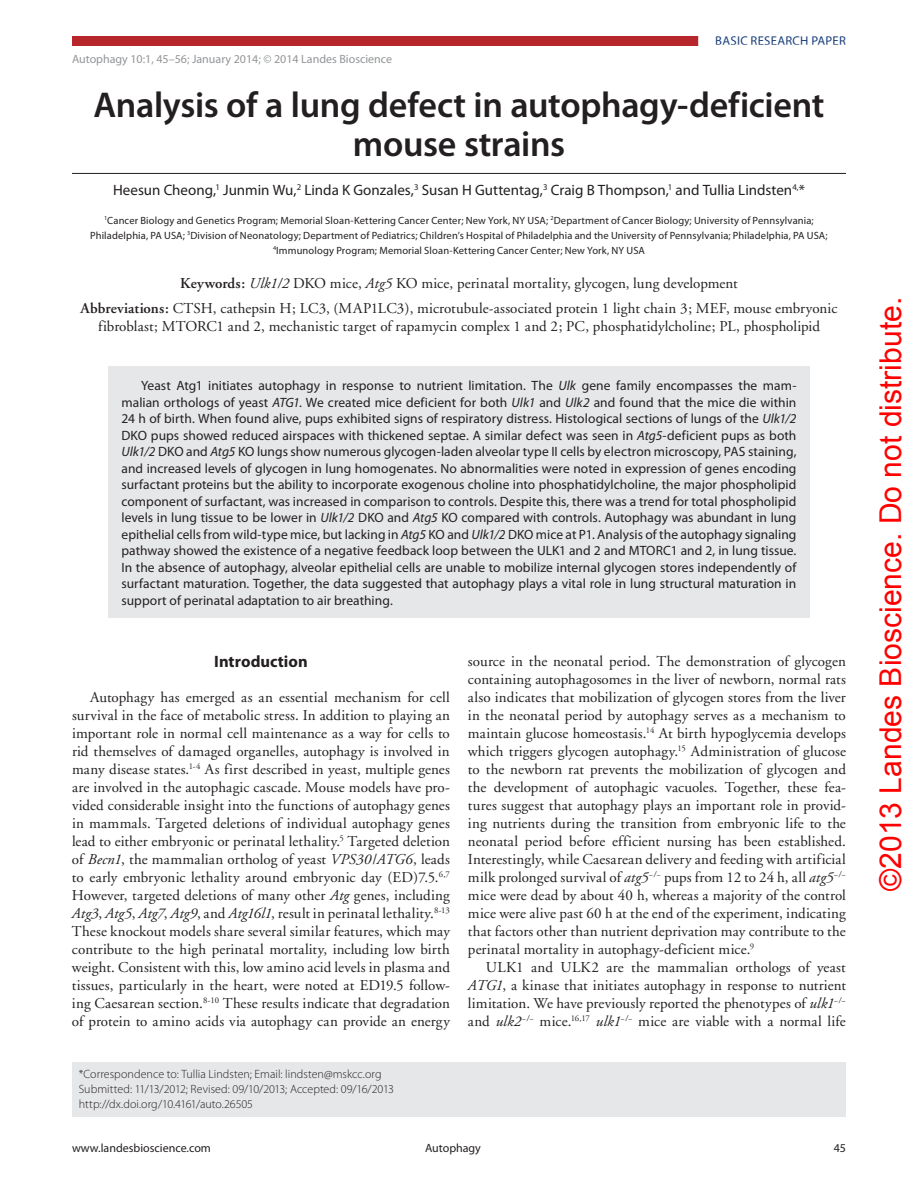
<style>
.page{position:relative;width:918px;height:1188px;background:#fff}
.page>*{position:absolute;margin:0;border:0;box-sizing:border-box;transform-origin:0 0}
.t1{font:600 36px/39px "Myriad Pro";letter-spacing:-.01em;color:#231f20;text-align:center}
.t2{font:30.15px "Arial";color:#f00}
.t3{font:700 16.5px "Myriad Pro";color:#231f20}
.t4{font:15px/18px "Adobe Garamond";letter-spacing:.005em;color:#231f20;text-align:justify}
.t5{font:15px "Myriad Pro";color:#231f20}
.t6{font:13.5px/16.5px "Myriad Pro";letter-spacing:.005em;color:#231f20;text-align:justify}
.t7{font:12.75px "Myriad Pro";letter-spacing:.02em;color:#193f7c}
.t8{font:300 12px/15px "Myriad Pro";color:#231f20}
.t9{font:12px "Myriad Pro";color:#939598}
.t10{font:12px "Myriad Pro";color:#231f20}
.t11{font:10.5px "Myriad Pro";letter-spacing:.015em;color:#231f20}
.s1{font-weight:600}
.s2{font-style:italic}
</style>
<div class="page">
<div style="left:72px;top:36px;width:774px;height:10px;background:#b7262b"></div>
<svg style="left:698px;top:36px;width:148px;height:10px"></svg>
<div style="left:72px;top:1062px;width:774px;height:55px;background:#e6e7e9"></div>
<hr style="left:72px;top:173px;width:774px;height:1px;background:#231f20">
<div style="left:108px;top:367px;width:702px;height:251px;background:#e6e7e9"></div>
<p class="t9" style="left:72px;top:52px;width:322px">Autophagy 10:1, 45–56; January 2014; © 2014 Landes Bioscience</p>
<p class="t7" style="left:715px;top:33px;width:129px">Basic Research Paper</p>
<h1 class="t1" style="left:94px;top:85px;width:732px">Analysis of a lung defect in autophagy-deficient mouse strains</h1>
<p class="t5" style="left:113px;top:181px;width:693px">Heesun Cheong,<sup>1</sup> Junmin Wu,<sup>2</sup> Linda K Gonzales,<sup>3</sup> Susan H Guttentag,<sup>3</sup> Craig B Thompson,<sup>1</sup> and Tullia Lindsten<sup>4,</sup>*</p>
<p class="t11" style="left:104px;top:214px;width:711px"><sup>1</sup>Cancer Biology and Genetics Program; Memorial Sloan-Kettering Cancer Center; New York, NY USA ; <sup>2</sup>Department of Cancer Biology; University of Pennsylvania;</p>
<p class="t11" style="left:90px;top:229px;width:739px">Philadelphia, PA USA ; <sup>3</sup>Division of Neonatology; Department of Pediatrics; Children’s Hospital of Philadelphia and the University of Pennsylvania; Philadelphia, PA USA ;</p>
<p class="t11" style="left:273px;top:244px;width:364px"><sup>4</sup>Immunology Program; Memorial Sloan-Kettering Cancer Center; New York, NY USA</p>
<p class="t4" style="left:81px;top:271px;width:758px;line-height:24.8px;text-align:center"><span class="s1">Keywords:</span> <span class="s2">Ulk1/2</span> DKO mice, <span class="s2">Atg5</span> KO mice, perinatal mortality, glycogen, lung development<br><span class="s1">Abbreviations:</span> CTSH, cathepsin H; LC3, (MAP1LC3), microtubule-associated protein 1 light chain 3; MEF, mouse embryonic</p>
<p class="t4" style="left:98px;top:317px;width:723px">fibroblast; MTORC1 and 2, mechanistic target of rapamycin complex 1 and 2; PC, phosphatidylcholine; PL, phospholipid</p>
<p class="t6" style="left:121px;top:377px;width:677px;text-indent:20px">Yeast Atg1 initiates autophagy in response to nutrient limitation. The <span class="s2">Ulk</span> gene family encompasses the mam&shy;malian orthologs of yeast <span class="s2">ATG1</span>. We created mice deficient for both <span class="s2">Ulk1</span> and <span class="s2">Ulk2</span> and found that the mice die within 24 h of birth. When found alive, pups exhibited signs of respiratory distress. Histological sections of lungs of the <span class="s2">Ulk1/2<br></span>DKO pups showed reduced airspaces with thickened septae. A similar defect was seen in <span class="s2">Atg5</span>-deficient pups as both <span class="s2">Ulk1/2</span> DKO and <span class="s2">Atg5</span> KO lungs show numerous glycogen-laden alveolar type II cells by electron microscopy, PAS staining, and increased levels of glycogen in lung homogenates. No abnormalities were noted in expression of genes encoding surfactant proteins but the ability to incorporate exogenous choline into phosphatidylcholine, the major phospholipid component of surfactant, was increased in comparison to controls. Despite this, there was a trend for total phospholipid levels in lung tissue to be lower in <span class="s2">Ulk1/2</span> DKO and <span class="s2">Atg5</span> KO compared with controls. Autophagy was abundant in lung epithelial cells from wild-type mice, but lacking in <span class="s2">Atg5</span> KO and <span class="s2">Ulk1/2</span> DKO mice at P1. Analysis of the autophagy signaling pathway showed the existence of a negative feedback loop between the ULK1 and 2 and MTORC1 and 2, in lung tissue.<br>In the absence of autophagy, alveolar epithelial cells are unable to mobilize internal glycogen stores independently of surfactant maturation. Together, the data suggested that autophagy plays a vital role in lung structural maturation in support of perinatal adaptation to air breathing.</p>
<p class="t3" style="left:214px;top:651px;width:95px">Introduction</p>
<p class="t4" style="left:72px;top:689px;width:380px;text-indent:18px">Autophagy has emerged as an essential mechanism for cell survival in the face of metabolic stress. In addition to playing an important role in normal cell maintenance as a way for cells to rid themselves of damaged organelles, autophagy is involved in many disease states.<sup>1-4</sup> As first described in yeast, multiple genes are involved in the autophagic cascade. Mouse models have pro&shy;vided considerable insight into the functions of autophagy genes in mammals. Targeted deletions of individual autophagy genes lead to either embryonic or perinatal lethality.<sup>5</sup> Targeted deletion of <span class="s2">Becn1</span>, the mammalian ortholog of yeast <span class="s2">VPS30</span>/<span class="s2">ATG6</span>, leads to early embryonic lethality around embryonic day (ED)7.5.<sup>6,7<br></sup>However, targeted deletions of many other <span class="s2">Atg</span> genes, including <span class="s2">Atg3</span>, <span class="s2">Atg5</span>, <span class="s2">Atg7</span>, <span class="s2">Atg9</span>, and <span class="s2">Atg16l1</span>, result in perinatal lethality.<sup>8-13<br></sup>These knockout models share several similar features, which may contribute to the high perinatal mortality, including low birth weight. Consistent with this, low amino acid levels in plasma and tissues, particularly in the heart, were noted at ED19.5 follow&shy;ing Caesarean section.<sup>8-10</sup> These results indicate that degradation of protein to amino acids via autophagy can provide an energy</p>
<p class="t8" style="left:79px;top:1066px;width:317px">*Correspondence to: Tullia Lindsten; Email: lindsten@mskcc.org<br>Submitted: 11/13/2012; Revised: 09/10/2013; Accepted: 09/16/2013 http://dx.doi.org/10.4161/auto.26505</p>
<p class="t4" style="left:468px;top:653px;width:380px">source in the neonatal period. The demonstration of glycogen containing autophagosomes in the liver of newborn, normal rats also indicates that mobilization of glycogen stores from the liver in the neonatal period by autophagy serves as a mechanism to maintain glucose homeostasis.<sup>14</sup> At birth hypoglycemia develops which triggers glycogen autophagy.<sup>15</sup> Administration of glucose to the newborn rat prevents the mobilization of glycogen and the development of autophagic vacuoles. Together, these fea&shy;tures suggest that autophagy plays an important role in provid&shy;ing nutrients during the transition from embryonic life to the neonatal period before efficient nursing has been established.<br>Interestingly, while Caesarean delivery and feeding with artificial milk prolonged survival of <span class="s2">atg5</span><sup>−</sup><sup>/</sup><sup>−</sup> pups from 12 to 24 h, all <span class="s2">atg5</span><sup>−</sup><sup>/</sup><sup>− </sup>mice were dead by about 40 h, whereas a majority of the control mice were alive past 60 h at the end of the experiment, indicating that factors other than nutrient deprivation may contribute to the perinatal mortality in autophagy-deficient mice.<sup>9</sup></p>
<p class="t4" style="left:468px;top:959px;width:379px;text-indent:18px">ULK1 and ULK2 are the mammalian orthologs of yeast <span class="s2">ATG1</span>, a kinase that initiates autophagy in response to nutrient limitation. We have previously reported the phenotypes of <span class="s2">ulk1</span><sup>−</sup><sup>/</sup><sup>− </sup>and <span class="s2">ulk2</span><sup>−</sup><sup>/</sup><sup>−</sup> mice.<sup>16,17</sup> <span class="s2">ulk1</span><sup>−</sup><sup>/</sup><sup>−</sup> mice are viable with a normal life</p>
<p class="t10" style="left:72px;top:1141px;width:251px">www.landesbioscience.com A</p>
<p class="t10" style="left:432px;top:1141px;width:50px">utophagy</p>
<p class="t10" style="left:834px;top:1141px;width:14px">45</p>
<h2 class="t2" style="left:871px;top:891px;width:595px;rotate:-90deg">©2013 Landes Bioscience. Do not distribute.</h2>
</div>
